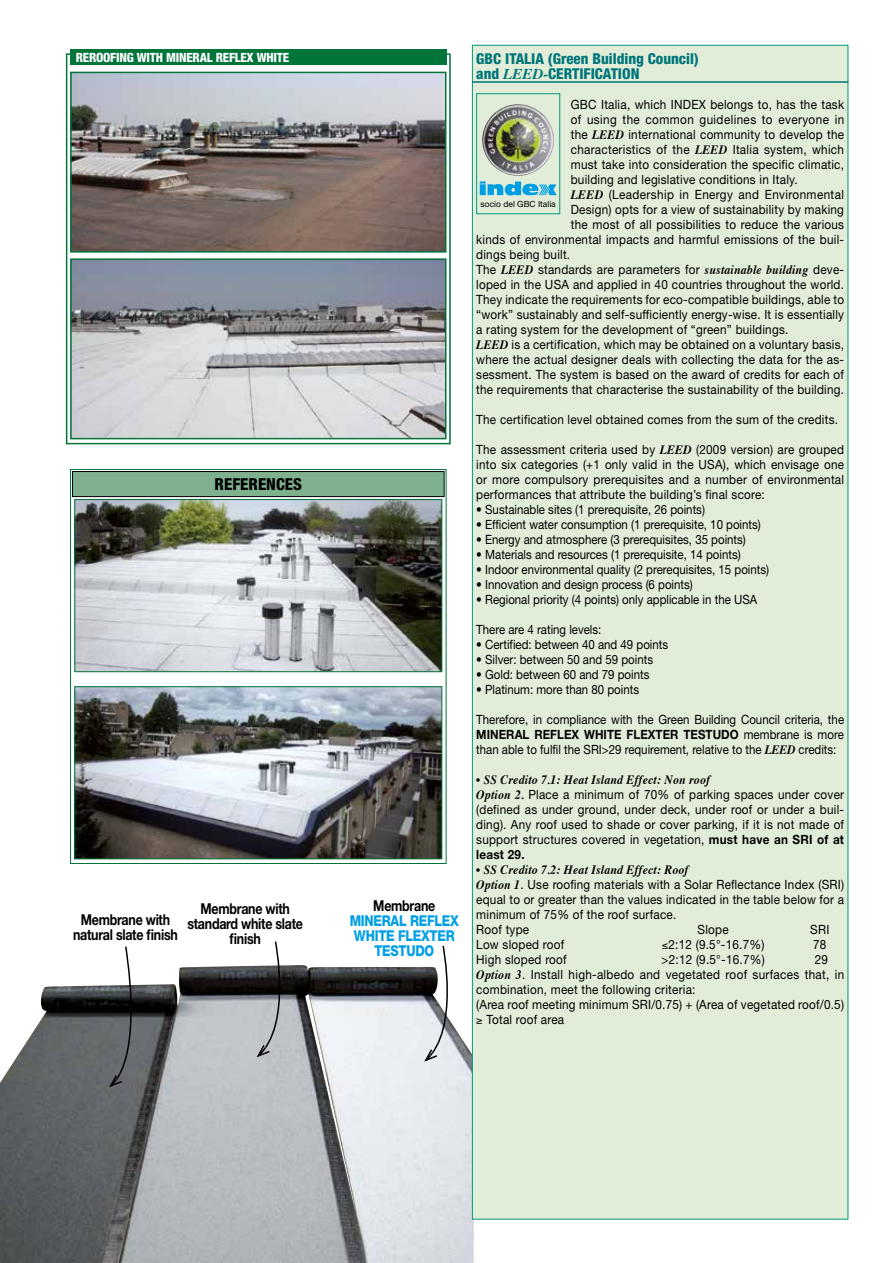
<style>
.page{position:relative;width:893px;height:1263px;background:#fff}
.page>*{position:absolute;margin:0;border:0;box-sizing:border-box;transform-origin:0 0}
.t1{font:800 condensed 16.5px "Helvetica Neue";color:#000}
.t2{font:700 15px/15px "Helvetica Neue";letter-spacing:-.02em;color:#000;text-align:center;scale:.83 1}
.t3{font:800 condensed 15px/15px "Helvetica Neue";color:#007579}
.t4{font:800 15px/15px "Helvetica Neue";letter-spacing:-.02em;color:#009fe3;text-align:center;scale:.83 1}
.t5{font:12.75px/15px "Helvetica Neue";letter-spacing:.02em;color:#000;text-align:justify;scale:.92 1}
.t6{font:12.75px "Helvetica Neue";color:#000;scale:.9 1}
.t7{font:12.75px/15px "Helvetica Neue";letter-spacing:.02em;color:#000;text-align:justify;scale:.9 1}
.t8{font:italic 700 12.75px "Times";letter-spacing:.02em;color:#000;scale:.92 1}
.t9{font:800 condensed 12.75px "Helvetica Neue";letter-spacing:-.02em;color:#fff}
.t10{font:8.55px "Helvetica Neue";color:#000}
.s1{font-family:"Times";font-weight:700;font-style:italic;font-stretch:normal}
.s2{font-family:"Times";font-weight:700;font-style:italic}
.s3{font-weight:700}
</style>
<div class="page">
<img style="left:0;top:965px;width:484px;height:298px">
<svg style="left:255px;top:941px;width:37px;height:118px"></svg>
<svg style="left:107px;top:946px;width:38px;height:143px"></svg>
<svg style="left:423px;top:945px;width:37px;height:118px"></svg>
<div style="left:472px;top:45px;width:376px;height:1174px;background:#e2edd9;border:1px solid #009879"></div>
<hr style="left:472px;top:81px;width:376px;height:2px;background:#007579">
<img style="left:490px;top:104px;width:30px;height:14px">
<svg style="left:480px;top:181px;width:77px;height:15px"></svg>
<div style="left:476px;top:93px;width:84px;height:121px;border:1px solid #009879"></div>
<svg style="left:66px;top:53px;width:385px;height:391px"></svg>
<div style="left:70px;top:49px;width:376px;height:15px;background:#007439"></div>
<svg style="left:70px;top:469px;width:377px;height:395px"></svg>
<svg style="left:74px;top:499px;width:369px;height:173px;background:#9b9f9d"></svg>
<img style="left:74px;top:686px;width:369px;height:174px">
<svg style="left:72px;top:471px;width:373px;height:26px;background:#74a483"></svg>
<img style="left:73px;top:75px;width:370px;height:175px">
<div style="left:70px;top:72px;width:376px;height:181px;border:2px solid #007439"></div>
<img style="left:73px;top:261px;width:370px;height:175px">
<div style="left:70px;top:258px;width:376px;height:181px;border:2px solid #007439"></div>
<p class="t9" style="left:76px;top:49px;width:215px">REROOFING WITH MINERAL REFLEX WHITE</p>
<p class="t1" style="left:215px;top:474px;width:89px">REFERENCES</p>
<p class="t2" style="left:73px;top:912px;width:128px">Membrane with natural slate finish</p>
<p class="t2" style="left:187px;top:901px;width:141px">Membrane with standard white slate finish</p>
<p class="t2" style="left:373px;top:898px;width:76px">Membrane</p>
<p class="t4" style="left:350px;top:913px;width:133px">MINERAL REFLEX<br>WHITE FLEXTER<br>TESTUDO</p>
<p class="t3" style="left:476px;top:51px;width:224px">GBC ITALIA (Green Building Council) and <span class="s1">LEED-</span>CERTIFICATION</p>
<p class="t5" style="left:571px;top:97px;width:299px">GBC Italia, which INDEX belongs to, has the task</p>
<p class="t5" style="left:571px;top:112px;width:299px">of using the common guidelines to everyone in</p>
<p class="t5" style="left:571px;top:127px;width:299px">the <span class="s2">LEED</span> international community to develop the</p>
<p class="t5" style="left:571px;top:142px;width:299px">characteristics of the <span class="s2">LEED</span> Italia system, which</p>
<p class="t5" style="left:571px;top:157px;width:299px">must take into consideration the specific climatic,</p>
<p class="t5" style="left:571px;top:172px;width:248px">building and legislative conditions in Italy.</p>
<p class="t5" style="left:571px;top:187px;width:298px"><span class="s2">LEED</span> (Leadership in Energy and Environmental</p>
<p class="t5" style="left:571px;top:202px;width:299px">Design) opts for a view of sustainability by making</p>
<p class="t5" style="left:571px;top:217px;width:299px">the most of all possibilities to reduce the various</p>
<p class="t5" style="left:476px;top:232px;width:401px">kinds of environmental impacts and harmful emissions of the buil-</p>
<p class="t5" style="left:476px;top:247px;width:104px">dings being built.</p>
<p class="t5" style="left:476px;top:262px;width:401px">The <span class="s2">LEED</span> standards are parameters for <span class="s2">sustainable building</span> deve-</p>
<p class="t5" style="left:476px;top:277px;width:401px">loped in the USA and applied in 40 countries throughout the world.</p>
<p class="t5" style="left:476px;top:292px;width:401px">They indicate the requirements for eco-compatible buildings, able to</p>
<p class="t5" style="left:476px;top:307px;width:401px">“work” sustainably and self-sufficiently energy-wise. It is essentially</p>
<p class="t5" style="left:476px;top:322px;width:341px">a rating system for the development of “green” buildings.</p>
<p class="t5" style="left:476px;top:337px;width:401px"><span class="s2">LEED</span> is a certification, which may be obtained on a voluntary basis,</p>
<p class="t5" style="left:476px;top:352px;width:401px">where the actual designer deals with collecting the data for the as-</p>
<p class="t5" style="left:476px;top:367px;width:401px">sessment. The system is based on the award of credits for each of</p>
<p class="t5" style="left:476px;top:382px;width:401px">the requirements that characterise the sustainability of the building.</p>
<p class="t5" style="left:476px;top:412px;width:395px">The certification level obtained comes from the sum of the credits.</p>
<p class="t5" style="left:476px;top:442px;width:401px">The assessment criteria used by <span class="s2">LEED</span> (2009 version) are grouped into six categories (+1 only valid in the USA), which envisage one or more compulsory prerequisites and a number of environmental performances that attribute the building’s final score:</p>
<p class="t6" style="left:476px;top:502px;width:256px">• Sustainable sites (1 prerequisite, 26 points)</p>
<p class="t6" style="left:476px;top:517px;width:318px">• Efficient water consumption (1 prerequisite, 10 points)</p>
<p class="t6" style="left:476px;top:532px;width:301px">• Energy and atmosphere (3 prerequisites, 35 points)</p>
<p class="t6" style="left:476px;top:547px;width:295px">• Materials and resources (1 prerequisite, 14 points)</p>
<p class="t6" style="left:476px;top:562px;width:327px">• Indoor environmental quality (2 prerequisites, 15 points)</p>
<p class="t6" style="left:476px;top:577px;width:242px">• Innovation and design process (6 points)</p>
<p class="t6" style="left:476px;top:592px;width:314px">• Regional priority (4 points) only applicable in the USA</p>
<p class="t6" style="left:476px;top:622px;width:141px">There are 4 rating levels:</p>
<p class="t6" style="left:476px;top:637px;width:215px">• Certified: between 40 and 49 points</p>
<p class="t6" style="left:476px;top:652px;width:198px">• Silver: between 50 and 59 points</p>
<p class="t6" style="left:476px;top:667px;width:194px">• Gold: between 60 and 79 points</p>
<p class="t6" style="left:476px;top:682px;width:182px">• Platinum: more than 80 points</p>
<p class="t7" style="left:476px;top:712px;width:410px">Therefore, in compliance with the Green Building Council criteria, the <span class="s3">MINERAL REFLEX WHITE FLEXTER TESTUDO</span> membrane is more than able to fulfil the SRI&gt;29 requirement, relative to the <span class="s2">LEED</span> credits:</p>
<p class="t8" style="left:476px;top:768px;width:256px">• SS Credito 7.1: Heat Island Effect: Non roof</p>
<p class="t5" style="left:476px;top:787px;width:401px"><span class="s2">Option 2.</span> Place a minimum of 70% of parking spaces under cover (defined as under ground, under deck, under roof or under a buil&shy;ding). Any roof used to shade or cover parking, if it is not made of support structures covered in vegetation, <span class="s3">must have an SRI of at least 29.</span></p>
<p class="t8" style="left:476px;top:858px;width:232px">• SS Credito 7.2: Heat Island Effect: Roof</p>
<p class="t5" style="left:476px;top:877px;width:401px;text-align:left"><span class="s2">Option 1</span>. Use roofing materials with a Solar Reflectance Index (SRI) equal to or greater than the values indicated in the table below for a minimum of 75% of the roof surface.<br>Roof type</p>
<p class="t10" style="left:481px;top:198px;width:77px">socio del GBC Italia</p>
<p class="t5" style="left:698px;top:922px;width:35px">Slope</p>
<p class="t5" style="left:810px;top:922px;width:22px">SRI</p>
<p class="t5" style="left:476px;top:937px;width:97px">Low sloped roof</p>
<p class="t5" style="left:662px;top:937px;width:113px">≤2:12 (9.5°-16.7%)</p>
<p class="t5" style="left:813px;top:937px;width:16px">78</p>
<p class="t5" style="left:476px;top:952px;width:100px">High sloped roof</p>
<p class="t5" style="left:661px;top:952px;width:114px">&gt;2:12 (9.5°-16.7%)</p>
<p class="t5" style="left:476px;top:952px;width:401px;text-align:left;text-indent:339px">29<br><span class="s2">Option 3</span>. Install high-albedo and vegetated roof surfaces that, in combination, meet the following criteria:<br>(Area roof meeting minimum SRI/0.75) + (Area of vegetated roof/0.5) ≥ Total roof area</p>
</div>
